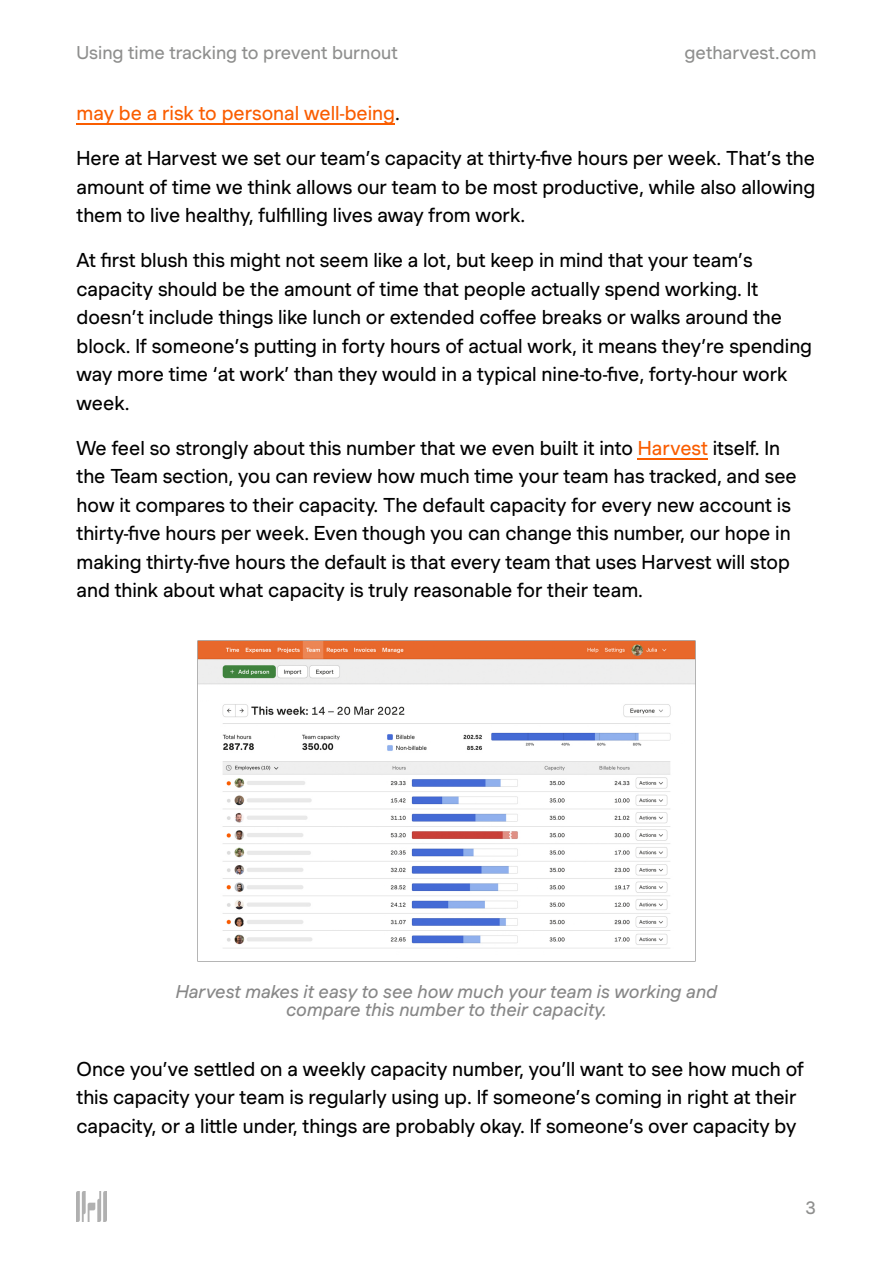
<style>
.page{position:relative;width:893px;height:1263px;background:#fff}
.page>*{position:absolute;margin:0;border:0;box-sizing:border-box;transform-origin:0 0}
.t1{font:19.5px/28.5px "Muoto";color:#000}
.t2{font:19.5px "Muoto";color:#fa5d00}
.t3{font:italic 18px/18px "Muoto";color:#878787;text-align:center}
.t4{font:18px "Muoto";color:rgb(29 30 28/.5)}
.s1{color:#000}
.s2{color:#fa5d00}
</style>
<div class="page">
<img style="left:77px;top:1192px;width:29px;height:30px">
<hr style="left:77px;top:124px;width:318px;height:1px;background:#fa5d00">
<hr style="left:638px;top:458px;width:70px;height:1px;background:#fa5d00">
<img style="left:198px;top:640px;width:497px;height:322px">
<p class="t4" style="left:77px;top:42px;width:323px">Using time tracking to prevent burnout</p>
<p class="t4" style="left:684px;top:42px;width:133px">getharvest.com</p>
<p class="t2" style="left:77px;top:102px;width:325px">may be a risk to personal well-being<span class="s1">.</span></p>
<p class="t1" style="left:77px;top:144px;width:740px;text-align:justify">Here at Harvest we set our team’s capacity at thirty-five hours per week. That’s the amount of time we think allows our team to be most productive, while also allowing them to live healthy, fulfilling lives away from work.</p>
<p class="t1" style="left:77px;top:246px;width:737px">At first blush this might not seem like a lot, but keep in mind that your team’s capacity should be the amount of time that people actually spend working. It doesn’t include things like lunch or extended coffee breaks or walks around the block. If someone’s putting in forty hours of actual work, it means they’re spending way more time ‘at work’ than they would in a typical nine-to-five, forty-hour work week.</p>
<p class="t1" style="left:77px;top:434px;width:722px">We feel so strongly about this number that we even built it into <span class="s2">Harvest</span> itself. In the Team section, you can review how much time your team has tracked, and see how it compares to their capacity. The default capacity for every new account is thirty-five hours per week. Even though you can change this number, our hope in making thirty-five hours the default is that every team that uses Harvest will stop and think about what capacity is truly reasonable for their team.</p>
<p class="t3" style="left:176px;top:982px;width:543px">Harvest makes it easy to see how much your team is working and compare this number to their capacity.</p>
<p class="t1" style="left:77px;top:1055px;width:729px">Once you’ve settled on a weekly capacity number, you’ll want to see how much of this capacity your team is regularly using up. If someone’s coming in right at their capacity, or a little under, things are probably okay. If someone’s over capacity by</p>
<p class="t4" style="left:805px;top:1197px;width:13px">3</p>
</div>
